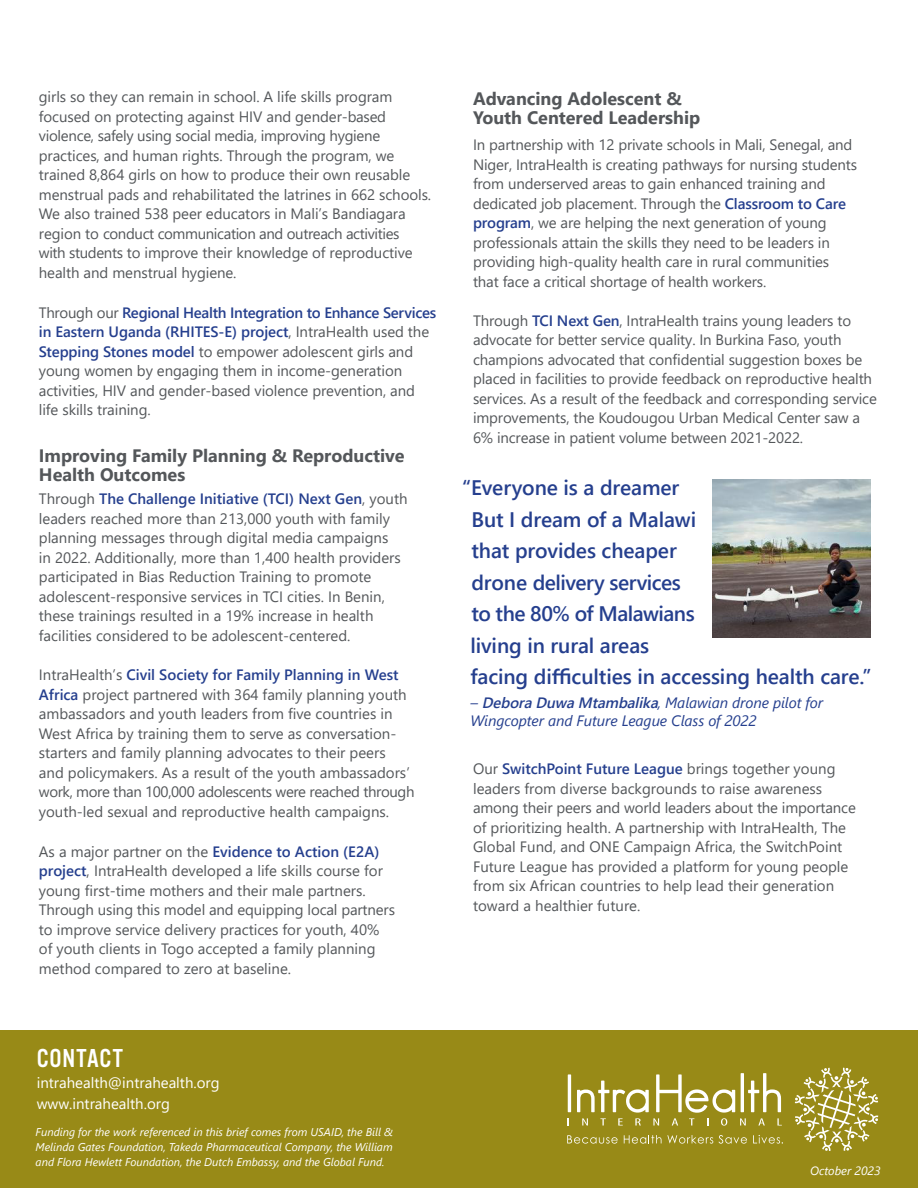
<style>
.page{position:relative;width:918px;height:1188px;background:#fff}
.page>*{position:absolute;margin:0;border:0;box-sizing:border-box;transform-origin:0 0}
.t1{font:27px "Alternate Got No 3 D";letter-spacing:.03em;color:#fff}
.body_copy{font:600 21px "Segoe UI";letter-spacing:-.005em;color:#253f8e}
.body_copy-2{font:600 21px "Segoe UI";letter-spacing:-.025em;color:#253f8e}
.body_copy-3{font:700 18px/19.5px "Segoe UI";color:#54575a}
.body_copy-4{font:15px/19.5px "Segoe UI";letter-spacing:-.005em;color:#54575a}
.body_copy-5{font:italic 15px "Segoe UI";letter-spacing:-.005em;color:#253f8e}
.t2{font:15px "Segoe UI";color:#fff}
.t3{font:italic 12px "Segoe UI";color:#fff}
.body_copy-6{font:italic 11.25px/15px "Segoe UI";color:#fff;text-align:justify}
.s1{font-weight:600;color:#253f8e}
.s2{font-weight:600}
</style>
<div class="page">
<div style="left:0;top:1031px;width:918px;height:157px;background:#988a17"></div>
<svg style="left:568px;top:1074px;width:3px;height:38px"></svg>
<svg style="left:577px;top:1073px;width:205px;height:53px"></svg>
<svg style="left:567px;top:1135px;width:51px;height:9px"></svg>
<svg style="left:624px;top:1135px;width:123px;height:9px"></svg>
<svg style="left:753px;top:1135px;width:30px;height:9px"></svg>
<svg style="left:795px;top:1068px;width:83px;height:83px"></svg>
<img style="left:712px;top:480px;width:158px;height:158px">
<p class="body_copy-4" style="left:39px;top:86px;width:394px">girls so they can remain in school. A life skills program focused on protecting against HIV and gender-based violence, safely using social media, improving hygiene practices, and human rights. Through the program, we trained 8,864 girls on how to produce their own reusable menstrual pads and rehabilitated the latrines in 662 schools.<br>We also trained 538 peer educators in Mali’s Bandiagara region to conduct communication and outreach activities<br>with students to improve their knowledge of reproductive health and menstrual hygiene.</p>
<p class="body_copy-4" style="left:39px;top:301px;width:399px">Through our <span class="s1">Regional Health Integration to Enhance Services in Eastern Uganda (RHITES-E) project</span>, IntraHealth used the <span class="s1">Stepping Stones model</span> to empower adolescent girls and young women by engaging them in income-generation activities, HIV and gender-based violence prevention, and life skills training.</p>
<p class="body_copy-3" style="left:39px;top:444px;width:367px">Improving Family Planning &amp; Reproductive<br>Health Outcomes</p>
<p class="body_copy-4" style="left:39px;top:488px;width:370px">Through <span class="s1">The Challenge Initiative (TCI) Next Gen</span>, youth leaders reached more than 213,000 youth with family planning messages through digital media campaigns<br>in 2022. Additionally, more than 1,400 health providers participated in Bias Reduction Training to promote adolescent-responsive services in TCI cities. In Benin, these trainings resulted in a 19% increase in health facilities considered to be adolescent-centered.</p>
<p class="body_copy-4" style="left:39px;top:664px;width:377px">IntraHealth’s <span class="s1">Civil Society for Family Planning in West Africa</span> project partnered with 364 family planning youth ambassadors and youth leaders from five countries in West Africa by training them to serve as conversation&shy;starters and family planning advocates to their peers<br>and policymakers. As a result of the youth ambassadors’ work, more than 100,000 adolescents were reached through youth-led sexual and reproductive health campaigns.</p>
<p class="body_copy-4" style="left:39px;top:840px;width:358px">As a major partner on the <span class="s1">Evidence to Action (E2A) project</span>, IntraHealth developed a life skills course for young first-time mothers and their male partners.<br>Through using this model and equipping local partners to improve service delivery practices for youth, 40% of youth clients in Togo accepted a family planning method compared to zero at baseline.</p>
<p class="body_copy-3" style="left:473px;top:87px;width:229px">Advancing Adolescent &amp;<br>Youth Centered Leadership</p>
<p class="body_copy-4" style="left:473px;top:134px;width:386px">In partnership with 12 private schools in Mali, Senegal, and Niger, IntraHealth is creating pathways for nursing students from underserved areas to gain enhanced training and dedicated job placement. Through the <span class="s1">Classroom to Care program</span>, we are helping the next generation of young professionals attain the skills they need to be leaders in providing high-quality health care in rural communities that face a critical shortage of health workers.</p>
<p class="body_copy-4" style="left:473px;top:309px;width:405px">Through <span class="s1">TCI Next Gen</span>, IntraHealth trains young leaders to advocate for better service quality. In Burkina Faso, youth champions advocated that confidential suggestion boxes be placed in facilities to provide feedback on reproductive health services. As a result of the feedback and corresponding service improvements, the Koudougou Urban Medical Center saw a 6% increase in patient volume between 2021-2022.</p>
<p class="body_copy" style="left:462px;top:471px;width:219px">“Everyone is a dreamer</p>
<p class="body_copy" style="left:471px;top:502px;width:226px">But I dream of a Malawi</p>
<p class="body_copy" style="left:471px;top:534px;width:207px">that provides cheaper</p>
<p class="body_copy-2" style="left:471px;top:565px;width:211px">drone delivery services</p>
<p class="body_copy-2" style="left:471px;top:597px;width:225px">to the 80% of Malawians</p>
<p class="body_copy" style="left:470px;top:628px;width:180px">living in rural areas</p>
<p class="body_copy" style="left:470px;top:660px;width:403px">facing difficulties in accessing health care.”</p>
<p class="body_copy-5" style="left:470px;top:689px;width:354px">– <span class="s2">DeboraDuwaMtambalika</span>, Ma la wi a n dro n e p i lo t fo r</p>
<p class="body_copy-5" style="left:470px;top:707px;width:288px">Wingcopter and Future League Class of 2022</p>
<p class="body_copy-4" style="left:473px;top:758px;width:384px">Our <span class="s1">SwitchPoint Future League</span> brings together young leaders from diverse backgrounds to raise awareness among their peers and world leaders about the importance of prioritizing health. A partnership with IntraHealth, The Global Fund, and ONE Campaign Africa, the SwitchPoint Future League has provided a platform for young people from six African countries to help lead their generation toward a healthier future.</p>
<p class="t1" style="left:37px;top:1044px;width:88px">CONTACT</p>
<p class="t2" style="left:37px;top:1069px;width:184px">intrahealth@intrahealth.org</p>
<p class="t2" style="left:37px;top:1090px;width:135px">www.intrahealth.org</p>
<p class="body_copy-6" style="left:36px;top:1123px;width:359px">Funding for the work referenced in this brief comes from USAID, the Bill &amp; Melinda Gates Foundation, Takeda Pharmaceutical Company, the William and Flora Hewlett Foundation, the Dutch Embassy, and the Global Fund.</p>
<p class="t3" style="left:810px;top:1159px;width:72px">October 2023</p>
</div>
